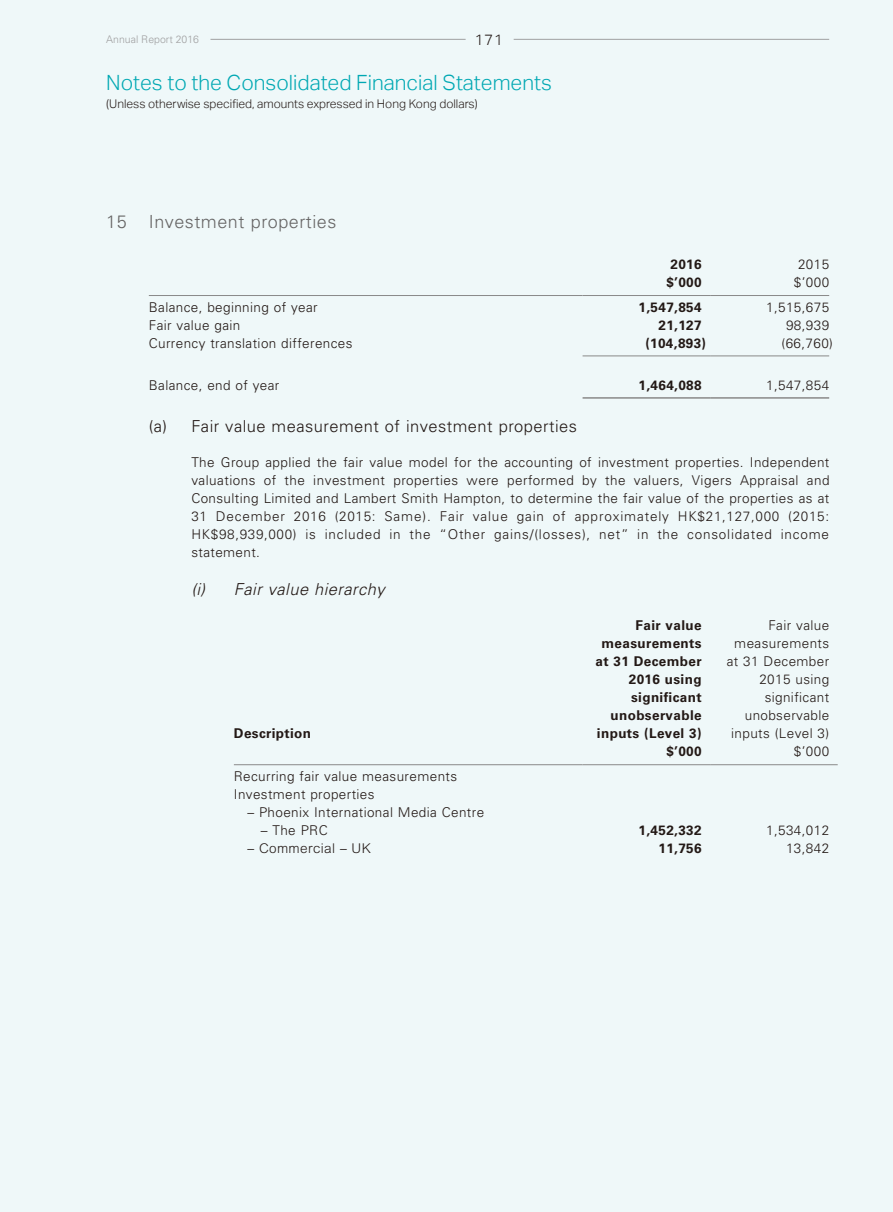
<style>
.page{position:relative;width:893px;height:1212px;background:#eff8f9}
.page>*{position:absolute;margin:0;border:0;box-sizing:border-box;transform-origin:0 0}
.t1{font:300 21px "Aktiv Grotesk";color:#00a8b3}
.t2{font:300 18px "Univers LT Std";letter-spacing:.03em;color:#666565}
.t3{font:300 16.5px "Univers LT Std";letter-spacing:.03em;color:#231916}
.t4{font:italic 300 16.5px "Univers LT Std";letter-spacing:.03em;color:#231916}
.t5{font:300 15px "Aktiv Grotesk";color:#231916}
.t6{font:300 13.5px/18px "Univers LT Std";letter-spacing:.03em;color:#231916;text-align:justify}
.t7{font:700 13.5px/18px "Univers LT Std";letter-spacing:.03em;color:#231916;text-align:right}
.t8{font:300 13.5px "M Hei HK";letter-spacing:.03em;color:#231916}
.t9{font:300 12px "Aktiv Grotesk";color:#231916}
.t10{font:300 10.5px "Univers LT Std";color:#a0a0a1}
.s1{font-family:"Univers LT Std"}
</style>
<div class="page">
<hr style="left:210px;top:39px;width:256px;height:1px;background:#a0a0a1">
<hr style="left:514px;top:39px;width:315px;height:1px;background:#a0a0a1">
<hr style="left:149px;top:295px;width:434px;height:1px;background:#898989">
<hr style="left:583px;top:295px;width:127px;height:1px;background:#898989">
<hr style="left:710px;top:295px;width:119px;height:1px;background:#898989">
<hr style="left:583px;top:355px;width:127px;height:1px;background:#898989">
<hr style="left:710px;top:355px;width:119px;height:1px;background:#898989">
<hr style="left:583px;top:397px;width:127px;height:2px;background:#898989">
<hr style="left:710px;top:397px;width:119px;height:2px;background:#898989">
<hr style="left:234px;top:764px;width:349px;height:1px;background:#898989">
<hr style="left:583px;top:764px;width:127px;height:1px;background:#898989">
<hr style="left:710px;top:764px;width:128px;height:1px;background:#898989">
<p class="t5" style="left:475px;top:31px;width:30px">171</p>
<p class="t10" style="left:106px;top:33px;width:94px">Annual Report 2016</p>
<h1 class="t1" style="left:106px;top:71px;width:447px">Notes to the Consolidated Financial Statements</h1>
<p class="t9" style="left:106px;top:97px;width:373px">(Unless otherwise specified, amounts expressed in Hong Kong dollars)</p>
<h2 class="t2" style="left:106px;top:210px;width:232px">15 Investment properties</h2>
<p class="t7" style="left:670px;top:256px;width:33px">2016</p>
<p class="t6" style="left:798px;top:255px;width:33px">2015</p>
<p class="t7" style="left:666px;top:274px;width:37px">$’000</p>
<p class="t6" style="left:794px;top:273px;width:37px">$’000</p>
<p class="t6" style="left:149px;top:298px;width:170px">Balance, beginning of year</p>
<p class="t7" style="left:639px;top:298px;width:65px">1,547,854</p>
<p class="t6" style="left:766px;top:298px;width:65px">1,515,675</p>
<p class="t6" style="left:149px;top:316px;width:93px">Fair value gain</p>
<p class="t7" style="left:658px;top:316px;width:45px">21,127</p>
<p class="t6" style="left:786px;top:316px;width:45px">98,939</p>
<p class="t6" style="left:149px;top:334px;width:205px">Currency translation differences</p>
<p class="t7" style="left:645px;top:334px;width:62px">(104,893)</p>
<p class="t6" style="left:781px;top:334px;width:53px">(66,760)</p>
<p class="t6" style="left:149px;top:376px;width:132px">Balance, end of year</p>
<p class="t7" style="left:639px;top:376px;width:65px">1,464,088</p>
<p class="t6" style="left:766px;top:376px;width:65px">1,547,854</p>
<p class="t3" style="left:149px;top:416px;width:430px">(a) Fair value measurement of investment properties</p>
<p class="t6" style="left:191px;top:453px;width:640px">The Group applied the fair value model for the accounting of investment properties. Independent valuations of the investment properties were performed by the valuers, Vigers Appraisal and Consulting Limited and Lambert Smith Hampton, to determine the fair value of the properties as at 31 December 2016 (2015: Same). Fair value gain of approximately HK$21,127,000 (2015:<br>HK$98,939,000) is included in the “Other gains/(losses), net” in the consolidated income statement.</p>
<p class="t4" style="left:191px;top:580px;width:195px">(i) Fair value hierarchy</p>
<p class="t7" style="left:234px;top:725px;width:79px">Description</p>
<p class="t7" style="left:595px;top:617px;width:108px">Fair value measurements at 31 December<br>2016 using significant unobservable inputs (Level 3)</p>
<p class="t6" style="left:727px;top:617px;width:104px;text-align:right">Fair value measurements at 31 December<br>2015 using significant unobservable inputs (Level 3)</p>
<p class="t7" style="left:666px;top:743px;width:37px">$’000</p>
<p class="t6" style="left:794px;top:742px;width:37px">$’000</p>
<p class="t6" style="left:234px;top:767px;width:225px">Recurring fair value measurements<br>Investment properties</p>
<p class="t6" style="left:247px;top:803px;width:238px">– Phoenix International Media Centre</p>
<p class="t6" style="left:261px;top:821px;width:68px">– The PRC</p>
<p class="t7" style="left:639px;top:821px;width:65px">1,452,332</p>
<p class="t6" style="left:766px;top:821px;width:65px">1,534,012</p>
<p class="t8" style="left:247px;top:839px;width:125px"><span class="s1">–</span> Commercial <span class="s1">–</span> UK</p>
<p class="t7" style="left:658px;top:839px;width:45px">11,756</p>
<p class="t6" style="left:786px;top:839px;width:45px">13,842</p>
</div>
